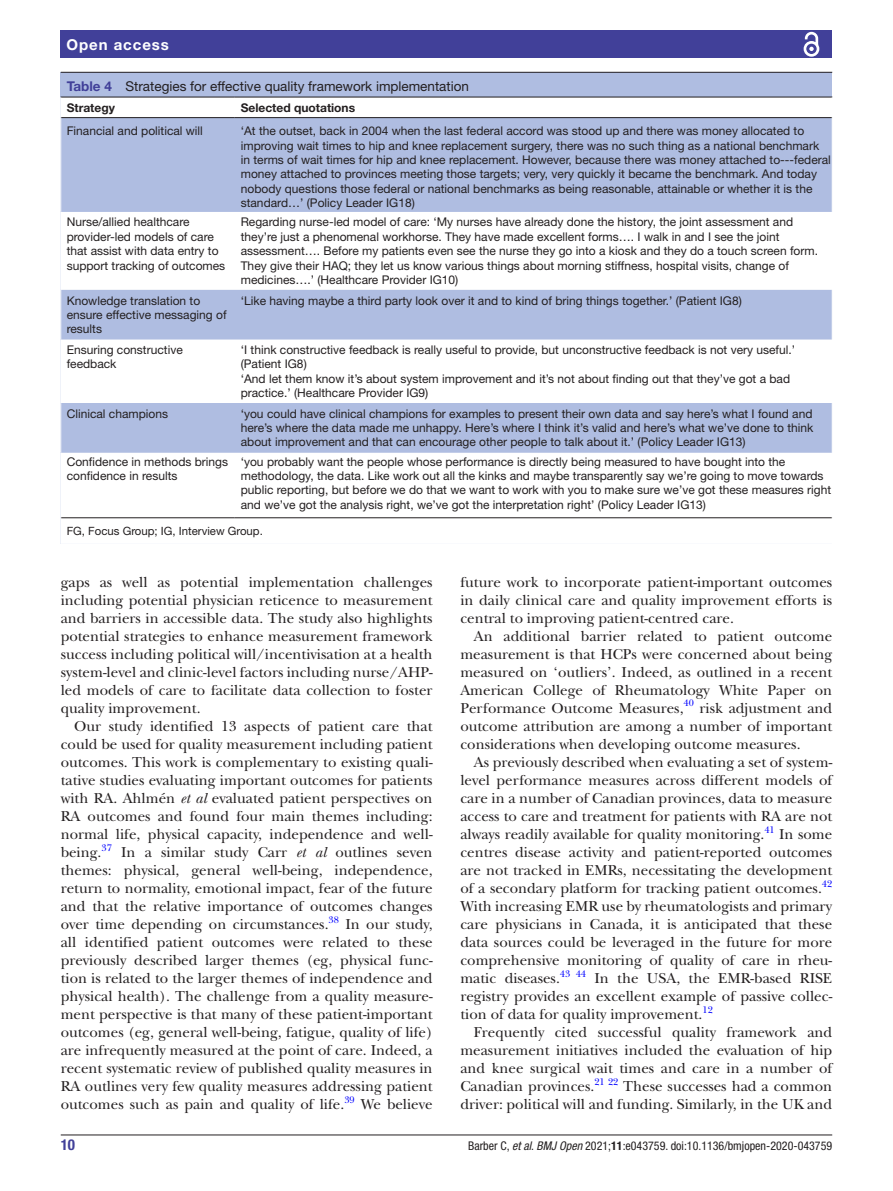
<style>
.page{position:relative;width:893px;height:1191px;background:#fff}
.page>*{position:absolute;margin:0;border:0;box-sizing:border-box;transform-origin:0 0}
.t1{font:15px/18px "New Baskerville";color:#231f20;text-align:justify}
.t2{font:700 15px "Helvetica Neue LT Std";letter-spacing:.065em;color:#fff}
.t3{font:700 condensed 15px "Helvetica Neue LT Std";color:#414099}
.t4{font:13.5px "Helvetica Neue LT Std";color:#231f20}
.t5{font:12px/14.4px "Helvetica Neue LT Std";color:#231f20}
.t6{font:condensed 12px "Helvetica Neue LT Std";color:#231f20}
.t7{font:700 12px "Helvetica Neue LT Std";color:#231f20}
.t8{font:11.4px "Helvetica Neue LT Std";color:#231f20}
.t9{font:9.9px "New Baskerville";color:#00f}
.s1{font-weight:700;color:#414099}
.s2{font-style:italic}
.s3{font-weight:700}
</style>
<div class="page">
<hr style="left:61px;top:1134px;width:771px;height:1px;background:#231f20">
<div style="left:61px;top:31px;width:771px;height:27px;background:#414099"></div>
<svg style="left:803px;top:31px;width:17px;height:26px"></svg>
<div style="left:61px;top:73px;width:771px;height:471px;background:#afbde1"></div>
<hr style="left:61px;top:72px;width:771px;height:1px;background:#231f20">
<div style="left:61px;top:98px;width:771px;height:446px;background:#fff"></div>
<svg style="left:61px;top:118px;width:771px;height:334px"></svg>
<hr style="left:61px;top:97px;width:174px;height:1px;background:#231f20">
<hr style="left:61px;top:117px;width:174px;height:1px;background:#231f20">
<hr style="left:235px;top:97px;width:597px;height:1px;background:#231f20">
<hr style="left:235px;top:117px;width:597px;height:1px;background:#231f20">
<hr style="left:61px;top:517px;width:174px;height:1px;background:#231f20">
<hr style="left:235px;top:517px;width:597px;height:1px;background:#231f20">
<svg style="left:60px;top:97px;width:1px;height:21px"></svg>
<svg style="left:60px;top:518px;width:1px;height:26px"></svg>
<hr style="left:67px;top:534px;width:765px;height:1px;background:#fff">
<p class="t2" style="left:66px;top:35px;width:104px">Open access</p>
<p class="t4" style="left:67px;top:78px;width:404px"><span class="s1">Table 4</span> Strategies for effective quality framework implementation</p>
<p class="t7" style="left:67px;top:100px;width:50px">Strategy</p>
<p class="t7" style="left:241px;top:100px;width:116px">Selected quotations</p>
<p class="t5" style="left:67px;top:124px;width:138px">Financial and political will</p>
<p class="t5" style="left:241px;top:124px;width:592px">‘At the outset, back in 2004 when the last federal accord was stood up and there was money allocated to improving wait times to hip and knee replacement surgery, there was no such thing as a national benchmark in terms of wait times for hip and knee replacement. However, because there was money attached to---federal money attached to provinces meeting those targets; very, very quickly it became the benchmark. And today nobody questions those federal or national benchmarks as being reasonable, attainable or whether it is the standard…’ (Policy Leader IG18)</p>
<p class="t5" style="left:67px;top:215px;width:160px">Nurse/allied healthcare provider-led models of care that assist with data entry to support tracking of outcomes</p>
<p class="t5" style="left:241px;top:215px;width:579px">Regarding nurse-led model of care: ‘My nurses have already done the history, the joint assessment and they’re just a phenomenal workhorse. They have made excellent forms…. I walk in and I see the joint assessment…. Before my patients even see the nurse they go into a kiosk and they do a touch screen form.<br>They give their HAQ; they let us know various things about morning stiffness, hospital visits, change of medicines….’ (Healthcare Provider IG10)</p>
<p class="t5" style="left:67px;top:293px;width:161px">Knowledge translation to ensure effective messaging of results</p>
<p class="t5" style="left:241px;top:293px;width:503px">‘Like having maybe a third party look over it and to kind of bring things together.’ (Patient IG8)</p>
<p class="t5" style="left:67px;top:342px;width:118px">Ensuring constructive feedback</p>
<p class="t5" style="left:241px;top:342px;width:556px">‘I think constructive feedback is really useful to provide, but unconstructive feedback is not very useful.’ (Patient IG8)<br>‘And let them know it’s about system improvement and it’s not about finding out that they’ve got a bad practice.’ (Healthcare Provider IG9)</p>
<p class="t5" style="left:67px;top:406px;width:103px">Clinical champions</p>
<p class="t5" style="left:241px;top:406px;width:574px;text-align:justify">‘you could have clinical champions for examples to present their own data and say here’s what I found and here’s where the data made me unhappy. Here’s where I think it’s valid and here’s what we’ve done to think about improvement and that can encourage other people to talk about it.’ (Policy Leader IG13)</p>
<p class="t5" style="left:67px;top:454px;width:163px">Confidence in methods brings confidence in results</p>
<p class="t5" style="left:241px;top:454px;width:592px">‘you probably want the people whose performance is directly being measured to have bought into the methodology, the data. Like work out all the kinks and maybe transparently say we’re going to move towards public reporting, but before we do that we want to work with you to make sure we’ve got these measures right and we’ve got the analysis right, we’ve got the interpretation right’ (Policy Leader IG13)</p>
<p class="t8" style="left:67px;top:524px;width:198px">FG, Focus Group; IG, Interview Group.</p>
<p class="t1" style="left:61px;top:573px;width:373px">gaps as well as potential implementation challenges including potential physician reticence to measurement and barriers in accessible data. The study also highlights potential strategies to enhance measurement framework success including political will/incentivisation at a health system-level and clinic-level factors including nurse/AHP&shy;led models of care to facilitate data collection to foster quality improvement.</p>
<p class="t1" style="left:61px;top:717px;width:373px;text-indent:14px">Our study identified 13 aspects of patient care that could be used for quality measurement including patient outcomes. This work is complementary to existing quali&shy;tative studies evaluating important outcomes for patients with RA. Ahlmén <span class="s2">et al</span> evaluated patient perspectives on RA outcomes and found four main themes including: normal life, physical capacity, independence and well&shy;being.</p>
<p class="t9" style="left:102px;top:841px;width:12px">37</p>
<p class="t1" style="left:61px;top:843px;width:373px;text-indent:60px">In a similar study Carr <span class="s2">et al</span> outlines seven themes: physical, general well-being, independence, return to normality, emotional impact, fear of the future and that the relative importance of outcomes changes over time depending on circumstances.</p>
<p class="t9" style="left:329px;top:913px;width:12px">38</p>
<p class="t1" style="left:61px;top:915px;width:373px;text-indent:285px">In our study, all identified patient outcomes were related to these previously described larger themes (eg, physical func&shy;tion is related to the larger themes of independence and physical health). The challenge from a quality measure&shy;ment perspective is that many of these patient-important outcomes (eg, general well-being, fatigue, quality of life) are infrequently measured at the point of care. Indeed, a recent systematic review of published quality measures in RA outlines very few quality measures addressing patient outcomes such as pain and quality of life.<sup>39</sup> We believe</p>
<p class="t1" style="left:460px;top:573px;width:373px">future work to incorporate patient-important outcomes in daily clinical care and quality improvement efforts is central to improving patient-centred care.</p>
<p class="t1" style="left:460px;top:627px;width:373px;text-indent:14px">An additional barrier related to patient outcome measurement is that HCPs were concerned about being measured on ‘outliers’. Indeed, as outlined in a recent American College of Rheumatology White Paper on Performance Outcome Measures,</p>
<p class="t9" style="left:684px;top:697px;width:12px">40</p>
<p class="t1" style="left:460px;top:699px;width:373px;text-indent:239px">risk adjustment and outcome attribution are among a number of important considerations when developing outcome measures.</p>
<p class="t1" style="left:460px;top:753px;width:373px;text-indent:14px">As previously described when evaluating a set of system&shy;level performance measures across different models of care in a number of Canadian provinces, data to measure access to care and treatment for patients with RA are not always readily available for quality monitoring.</p>
<p class="t9" style="left:764px;top:823px;width:12px">41</p>
<p class="t1" style="left:460px;top:825px;width:373px;text-indent:319px">In some centres disease activity and patient-reported outcomes are not tracked in EMRs, necessitating the development of a secondary platform for tracking patient outcomes.</p>
<p class="t9" style="left:822px;top:877px;width:12px">42</p>
<p class="t1" style="left:460px;top:897px;width:373px">With increasing EMR use by rheumatologists and primary care physicians in Canada, it is anticipated that these data sources could be leveraged in the future for more comprehensive monitoring of quality of care in rheu&shy;matic diseases.</p>
<p class="t9" style="left:560px;top:967px;width:28px">43 44</p>
<p class="t1" style="left:460px;top:969px;width:373px;text-indent:134px">In the USA, the EMR-based RISE registry provides an excellent example of passive collec&shy;tion of data for quality improvement.<sup>12</sup></p>
<p class="t1" style="left:460px;top:1023px;width:373px;text-indent:14px">Frequently cited successful quality framework and measurement initiatives included the evaluation of hip and knee surgical wait times and care in a number of Canadian provinces.</p>
<p class="t9" style="left:594px;top:1075px;width:25px">21 22</p>
<p class="t1" style="left:460px;top:1077px;width:373px;text-align:right">These successes had a common<br>driver: political will and funding. Similarly, in the UK and</p>
<p class="t3" style="left:61px;top:1135px;width:16px">10</p>
<p class="t6" style="left:468px;top:1138px;width:366px">Barber C, <span class="s2">et al</span>. <span class="s2">BMJ Open</span> 2021;<span class="s3">11</span>:e043759. doi:10.1136/bmjopen-2020-043759</p>
</div>
